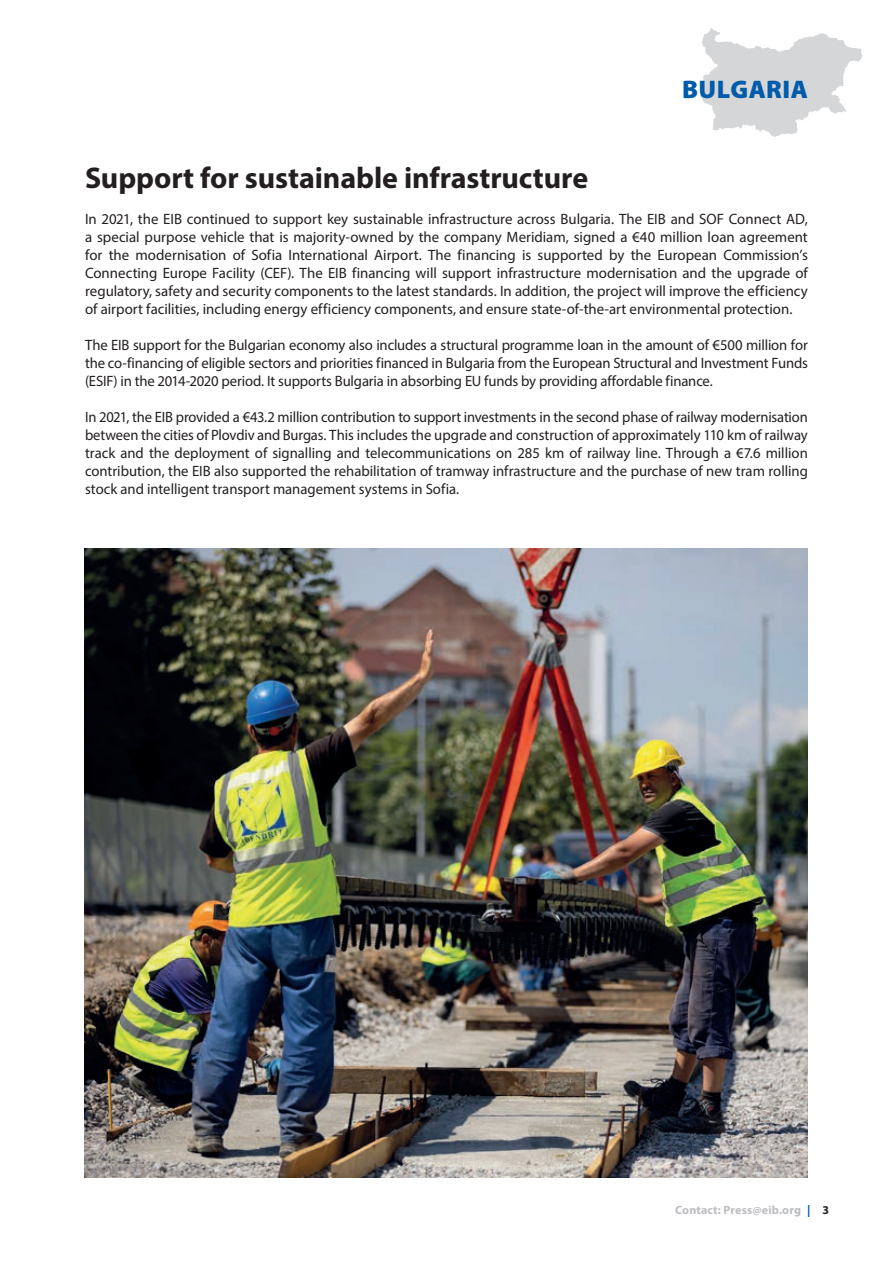
<style>
.page{position:relative;width:893px;height:1263px;background:#fff}
.page>*{position:absolute;margin:0;border:0;box-sizing:border-box;transform-origin:0 0}
._01_TITRE_PROJET{font:700 30px "Myriad Pro";letter-spacing:-.005em;color:#231f20}
.t1{font:900 25.5px "Myriad Pro";letter-spacing:.015em;color:#015bab}
._01_TEXTE_COURANT{font:15px/18px "Myriad Pro";letter-spacing:-.005em;color:#231f20;text-align:justify}
.t2{font:700 12px "Myriad Pro";letter-spacing:.015em;color:#bcbdc0}
.s1{color:#015bab}
.s2{color:#231f20}
</style>
<div class="page">
<svg style="left:700px;top:28px;width:162px;height:109px"></svg>
<img style="left:84px;top:548px;width:724px;height:630px">
<h2 class="t1" style="left:682px;top:72px;width:127px">BULGARIA</h2>
<p class="_01_TITRE_PROJET" style="left:85px;top:158px;width:505px">Support for sustainable infrastructure</p>
<p class="_01_TEXTE_COURANT" style="left:85px;top:210px;width:724px">In 2021, the EIB continued to support key sustainable infrastructure across Bulgaria. The EIB and SOF Connect AD, a special purpose vehicle that is majority-owned by the company Meridiam, signed a €40 million loan agreement for the modernisation of Sofia International Airport. The financing is supported by the European Commission’s Connecting Europe Facility (CEF). The EIB financing will support infrastructure modernisation and the upgrade of regulatory, safety and security components to the latest standards. In addition, the project will improve the efficiency of airport facilities, including energy efficiency components, and ensure state-of-the-art environmental protection.</p>
<p class="_01_TEXTE_COURANT" style="left:85px;top:336px;width:724px">The EIB support for the Bulgarian economy also includes a structural programme loan in the amount of €500 million for the co-financing of eligible sectors and priorities financed in Bulgaria from the European Structural and Investment Funds (ESIF) in the 2014-2020 period. It supports Bulgaria in absorbing EU funds by providing affordable finance.</p>
<p class="_01_TEXTE_COURANT" style="left:85px;top:408px;width:724px">In 2021, the EIB provided a €43.2 million contribution to support investments in the second phase of railway modernisation between the cities of Plovdiv and Burgas. This includes the upgrade and construction of approximately 110 km of railway track and the deployment of signalling and telecommunications on 285 km of railway line. Through a €7.6 million contribution, the EIB also supported the rehabilitation of tramway infrastructure and the purchase of new tram rolling stock and intelligent transport management systems in Sofia.</p>
<p class="t2" style="left:675px;top:1202px;width:156px">Contact: Press@eib.org <span class="s1">|</span> <span class="s2">3</span></p>
</div>
